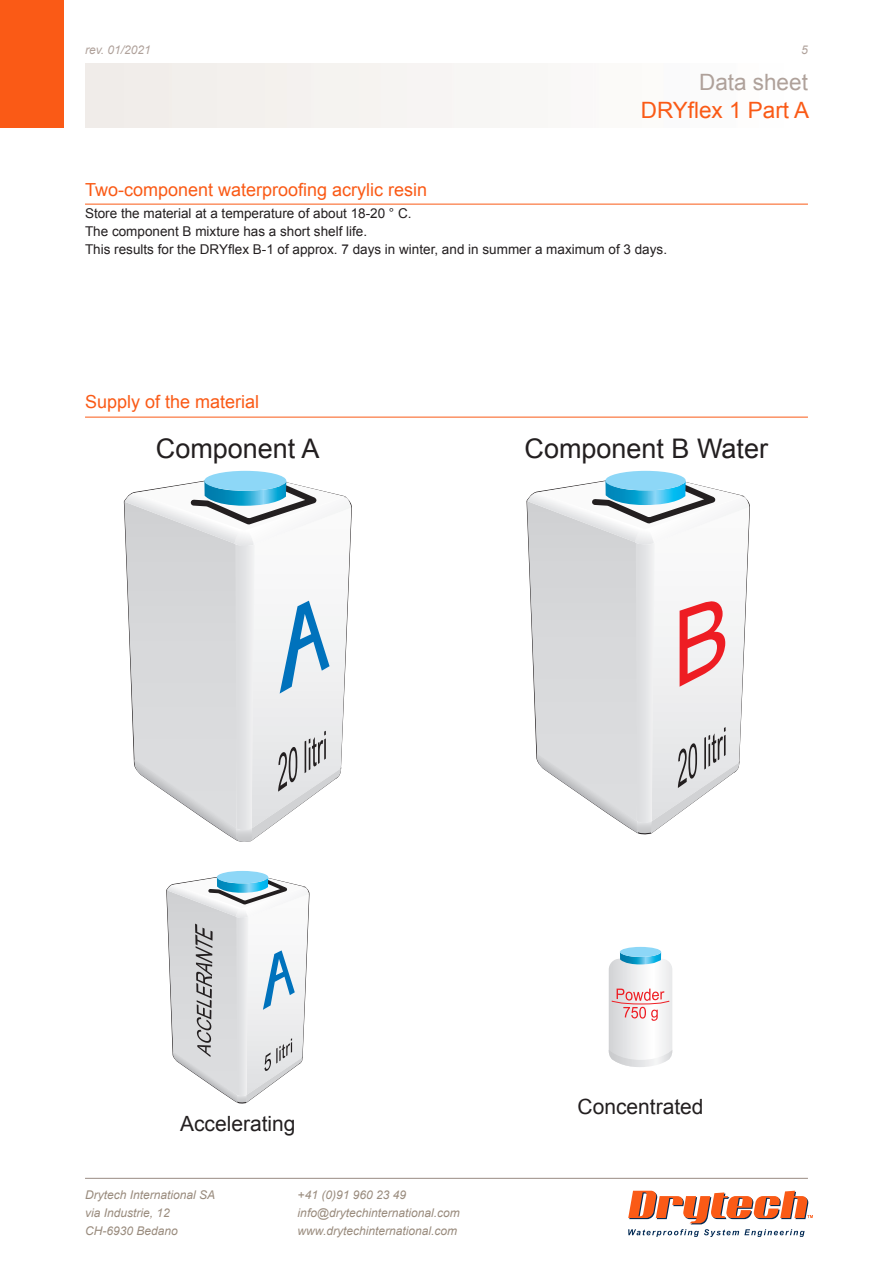
<style>
.page{position:relative;width:893px;height:1263px;background:#fff}
.page>*{position:absolute;margin:0;border:0;box-sizing:border-box;transform-origin:0 0}
.t1{font:27px "Arial";color:#231f20}
.t2{font:22.5px "Arial";color:#fa5a16}
.t3{font:22.5px "Arial";color:#afa19a}
.t4{font:21px "Arial";color:#231f20}
.t5{font:18px "Arial";color:#fa5a16}
.t6{font:13.5px "Arial";color:#231f20}
.t7{font:italic 12px/18px "Arial";color:#998b7d}
.t8{font:italic 12px "Arial";color:#afa19a}
</style>
<div class="page">
<div style="left:0;top:0;width:64px;height:128px;background:#fa5a16"></div>
<svg style="left:628px;top:1191px;width:185px;height:46px"></svg>
<hr style="left:85px;top:1178px;width:723px;height:1px;background:#998b83">
<hr style="left:85px;top:204px;width:723px;height:1px;background:#fa5a16">
<hr style="left:85px;top:417px;width:723px;height:1px;background:#fa5a16">
<div style="left:204px;top:471px;width:82px;height:20px;background:#8dd7f7;border-radius:50%"></div>
<svg style="left:124px;top:474px;width:227px;height:368px"></svg>
<div style="left:620px;top:947px;width:41px;height:10px;background:#8dd7f7;border-radius:50%"></div>
<svg style="left:609px;top:952px;width:63px;height:115px"></svg>
<svg style="left:217px;top:871px;width:51px;height:12px"></svg>
<svg style="left:166px;top:872px;width:143px;height:232px"></svg>
<div style="left:605px;top:471px;width:81px;height:19px;background:#8dd7f7;border-radius:50%"></div>
<svg style="left:527px;top:474px;width:222px;height:361px"></svg>
<p class="t8" style="left:85px;top:42px;width:67px">rev. 01/2021</p>
<p class="t8" style="left:801px;top:42px;width:8px">5</p>
<h3 class="t5" style="left:85px;top:177px;width:344px">Two-component waterproofing acrylic resin</h3>
<h2 class="t3" style="left:699px;top:67px;width:110px">Data sheet</h2>
<h2 class="t2" style="left:641px;top:95px;width:170px">DRYflex 1 Part A</h2>
<p class="t6" style="left:85px;top:205px;width:328px">Store the material at a temperature of about 18-20 ° C.</p>
<p class="t6" style="left:85px;top:223px;width:284px">The component B mixture has a short shelf life.</p>
<p class="t6" style="left:85px;top:241px;width:583px">This results for the DRYflex B-1 of approx. 7 days in winter, and in summer a maximum of 3 days.</p>
<p class="t5" style="left:85px;top:390px;width:176px">Supply of the material</p>
<p class="t1" style="left:156px;top:430px;width:165px">Component A</p>
<p class="t1" style="left:524px;top:430px;width:245px">Component B Water</p>
<p class="t4" style="left:180px;top:1110px;width:117px">Accelerating</p>
<p class="t7" style="left:85px;top:1186px;width:132px">Drytech International SA via Industrie, 12<br>CH-6930 Bedano</p>
<p class="t7" style="left:298px;top:1186px;width:164px">+41 (0)91 960 23 49 info@drytechinternational.com www.drytechinternational.com</p>
<p class="t4" style="left:577px;top:1093px;width:128px">Concentrated</p>
</div>
